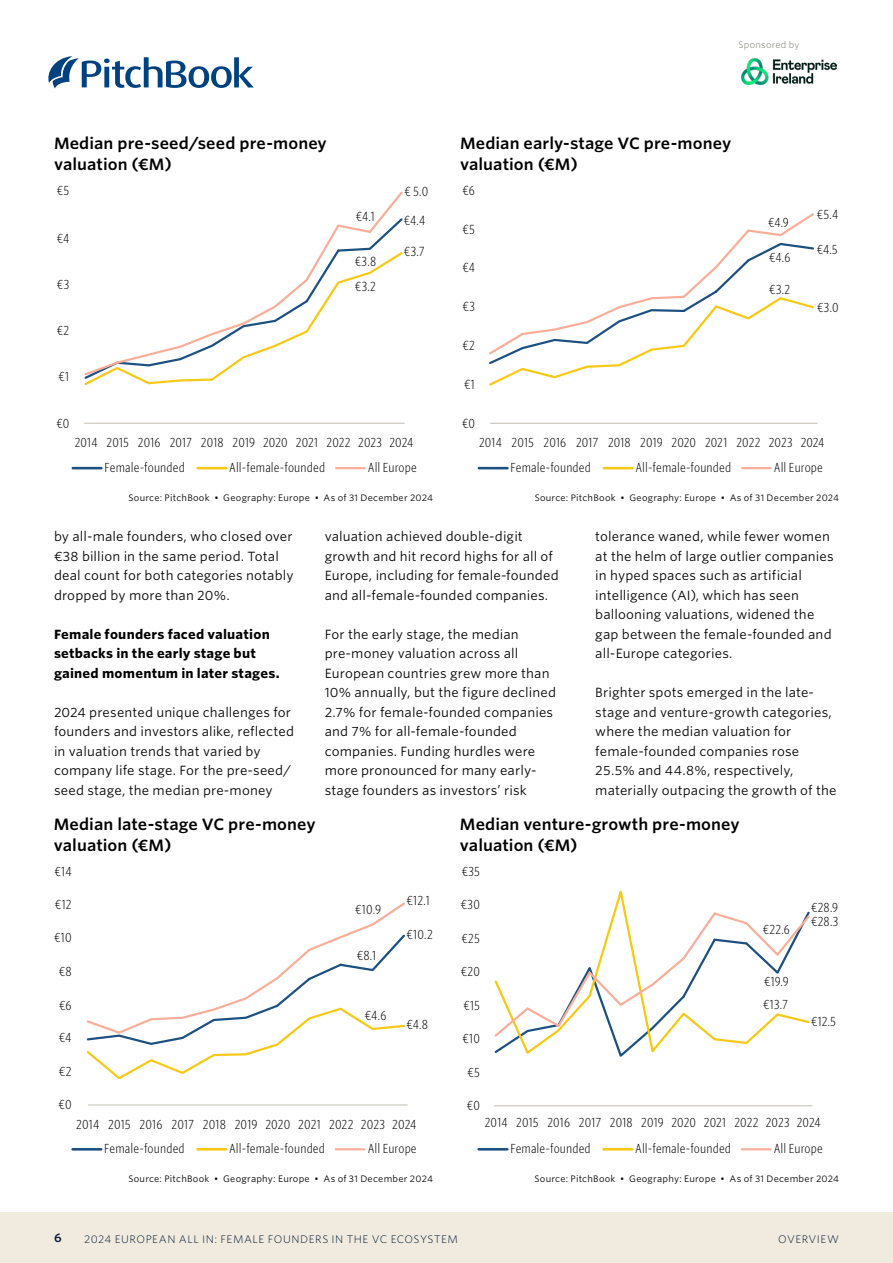
<style>
.page{position:relative;width:893px;height:1263px;background:#fff}
.page>*{position:absolute;margin:0;border:0;box-sizing:border-box;transform-origin:0 0}
.CR_Chart___table_title{font:600 15.75px/21px "Whitney S Sm";letter-spacing:.005em;color:#000}
.CR_Body_copy{font:12.75px/19.5px "Whitney S Sm";letter-spacing:.01em;color:#000}
.CR_Subsection_header{font:700 12.75px/19.5px "Whitney S Sm";letter-spacing:.015em;color:#000}
.t1{font:300 12.6px "Whitney Cond S Sm";color:#000}
.t2{font:300 12.45px/25.7px "Whitney Cond S Sm";letter-spacing:.005em;color:#000}
.t3{font:300 12.45px/24.8px "Whitney Cond S Sm";letter-spacing:.005em;color:#000;scale:1.04 1}
.t4{font:600 12px "Whitney S Sm";color:#051c38}
.CR_Footer_right{font:300 10.5px "Whitney S Sm";letter-spacing:.045em;color:#051c38}
.CR_Source_tag{font:9px "Whitney S Sm";letter-spacing:.025em;color:#000}
.t5{font:300 9px "Whitney S Sm";letter-spacing:.025em;color:#78766f}
</style>
<div class="page">
<div style="left:0;top:1212px;width:893px;height:51px;background:#f0ebde"></div>
<svg style="left:48px;top:56px;width:206px;height:32px"></svg>
<img style="left:741px;top:59px;width:95px;height:26px">
<hr style="left:84px;top:423px;width:321px;height:1px;background:#c0bcb2">
<svg style="left:84px;top:377px;width:134px;height:8px"></svg>
<svg style="left:84px;top:191px;width:319px;height:186px"></svg>
<hr style="left:73px;top:467px;width:28px;height:2px;background:#1c5080">
<hr style="left:198px;top:467px;width:28px;height:2px;background:#f5c914">
<hr style="left:336px;top:467px;width:29px;height:2px;background:#f9ae9a">
<hr style="left:490px;top:423px;width:328px;height:1px;background:#c0bcb2">
<svg style="left:489px;top:356px;width:152px;height:30px"></svg>
<svg style="left:489px;top:213px;width:325px;height:143px"></svg>
<hr style="left:479px;top:467px;width:28px;height:2px;background:#1c5080">
<hr style="left:604px;top:467px;width:28px;height:2px;background:#f5c914">
<hr style="left:742px;top:467px;width:29px;height:2px;background:#f9ae9a">
<hr style="left:88px;top:1104px;width:320px;height:1px;background:#c0bcb2">
<svg style="left:86px;top:902px;width:319px;height:178px"></svg>
<hr style="left:73px;top:1148px;width:28px;height:2px;background:#1c5080">
<hr style="left:197px;top:1148px;width:29px;height:2px;background:#f5c914">
<hr style="left:336px;top:1148px;width:28px;height:2px;background:#f9ae9a">
<hr style="left:494px;top:1105px;width:318px;height:1px;background:#c0bcb2">
<svg style="left:494px;top:890px;width:260px;height:166px"></svg>
<svg style="left:494px;top:911px;width:316px;height:127px"></svg>
<hr style="left:479px;top:1148px;width:28px;height:2px;background:#1c5080">
<hr style="left:604px;top:1148px;width:28px;height:2px;background:#f5c914">
<hr style="left:742px;top:1148px;width:28px;height:2px;background:#f9ae9a">
<p class="t5" style="left:738px;top:38px;width:62px">Sponsored by</p>
<p class="CR_Chart___table_title" style="left:54px;top:132px;width:274px">Median pre-seed/seed pre-money valuation (€M)</p>
<p class="CR_Chart___table_title" style="left:460px;top:132px;width:273px">Median early-stage VC pre-money valuation (€M)</p>
<p class="t2" style="left:57px;top:178px;width:14px">€5</p>
<p class="t1" style="left:404px;top:183px;width:25px">€ 5.0</p>
<p class="t1" style="left:462px;top:182px;width:14px">€6</p>
<p class="t2" style="left:57px;top:225px;width:14px">€4</p>
<p class="t1" style="left:356px;top:209px;width:21px">€4.1</p>
<p class="t1" style="left:404px;top:212px;width:23px">€4.4</p>
<p class="t1" style="left:462px;top:221px;width:14px">€5</p>
<p class="t2" style="left:768px;top:209px;width:22px">€4.9</p>
<p class="t2" style="left:817px;top:201px;width:23px">€5.4</p>
<p class="t1" style="left:355px;top:253px;width:23px">€3.8</p>
<p class="t1" style="left:404px;top:244px;width:22px">€3.7</p>
<p class="t1" style="left:462px;top:260px;width:14px">€4</p>
<p class="t2" style="left:769px;top:244px;width:23px">€4.6</p>
<p class="t2" style="left:817px;top:236px;width:22px">€4.5</p>
<p class="t2" style="left:57px;top:271px;width:14px">€3</p>
<p class="t1" style="left:355px;top:278px;width:23px">€3.2</p>
<p class="t2" style="left:769px;top:276px;width:23px">€3.2</p>
<p class="t1" style="left:463px;top:298px;width:14px">€3</p>
<p class="t2" style="left:817px;top:294px;width:23px">€3.0</p>
<p class="t2" style="left:57px;top:317px;width:14px">€2</p>
<p class="t1" style="left:462px;top:337px;width:14px">€2</p>
<p class="t2" style="left:58px;top:364px;width:12px">€1</p>
<p class="t1" style="left:464px;top:376px;width:12px">€1</p>
<p class="t2" style="left:56px;top:410px;width:14px">€0</p>
<p class="t1" style="left:462px;top:415px;width:14px">€0</p>
<p class="t2" style="left:104px;top:429px;width:310px;text-indent:-30px">2014 2015 2016 2017 2018 2019 2020 2021 2022 2023 2024<br>Female-founded</p>
<p class="t2" style="left:229px;top:454px;width:97px">All-female-founded</p>
<p class="t2" style="left:368px;top:454px;width:50px">All Europe</p>
<p class="CR_Source_tag" style="left:129px;top:491px;width:306px">Source: PitchBook • Geography: Europe • As of 31 December 2024</p>
<p class="t2" style="left:511px;top:429px;width:315px;text-indent:-31px">2014 2015 2016 2017 2018 2019 2020 2021 2022 2023 2024<br>Female-founded</p>
<p class="t2" style="left:635px;top:454px;width:97px">All-female-founded</p>
<p class="t2" style="left:774px;top:454px;width:50px">All Europe</p>
<p class="CR_Source_tag" style="left:535px;top:491px;width:306px">Source: PitchBook • Geography: Europe • As of 31 December 2024</p>
<p class="CR_Body_copy" style="left:54px;top:526px;width:241px">by all-male founders, who closed over €38 billion in the same period. Total deal count for both categories notably dropped by more than 20%.</p>
<p class="CR_Subsection_header" style="left:54px;top:624px;width:227px">Female founders faced valuation setbacks in the early stage but gained momentum in later stages.</p>
<p class="CR_Body_copy" style="left:54px;top:702px;width:241px">2024 presented unique challenges for founders and investors alike, reflected in valuation trends that varied by company life stage. For the pre-seed/ seed stage, the median pre-money</p>
<p class="CR_Body_copy" style="left:325px;top:526px;width:235px">valuation achieved double-digit growth and hit record highs for all of Europe, including for female-founded and all-female-founded companies.</p>
<p class="CR_Body_copy" style="left:325px;top:624px;width:233px">For the early stage, the median pre-money valuation across all European countries grew more than 10% annually, but the figure declined 2.7% for female-founded companies and 7% for all-female-founded companies. Funding hurdles were more pronounced for many early&shy;stage founders as investors’ risk</p>
<p class="CR_Body_copy" style="left:595px;top:526px;width:240px">tolerance waned, while fewer women at the helm of large outlier companies in hyped spaces such as artificial intelligence (AI), which has seen ballooning valuations, widened the gap between the female-founded and all-Europe categories.</p>
<p class="CR_Body_copy" style="left:595px;top:682px;width:243px">Brighter spots emerged in the late&shy;stage and venture-growth categories, where the median valuation for female-founded companies rose 25.5% and 44.8%, respectively, materially outpacing the growth of the</p>
<p class="CR_Chart___table_title" style="left:54px;top:813px;width:263px">Median late-stage VC pre-money valuation (€M)</p>
<p class="CR_Chart___table_title" style="left:460px;top:813px;width:281px">Median venture-growth pre-money valuation (€M)</p>
<p class="t3" style="left:54px;top:859px;width:18px">€14</p>
<p class="t2" style="left:462px;top:858px;width:20px">€35</p>
<p class="t3" style="left:55px;top:891px;width:18px">€12</p>
<p class="t3" style="left:355px;top:897px;width:27px">€10.9</p>
<p class="t3" style="left:406px;top:888px;width:24px">€12.1</p>
<p class="t2" style="left:461px;top:891px;width:21px">€30</p>
<p class="t2" style="left:811px;top:895px;width:29px">€28.9</p>
<p class="t3" style="left:54px;top:925px;width:18px">€10</p>
<p class="t3" style="left:406px;top:922px;width:27px">€10.2</p>
<p class="t2" style="left:461px;top:925px;width:20px">€25</p>
<p class="t2" style="left:763px;top:916px;width:29px">€22.6</p>
<p class="t2" style="left:811px;top:908px;width:29px">€28.3</p>
<p class="t3" style="left:357px;top:943px;width:20px">€8.1</p>
<p class="t3" style="left:59px;top:959px;width:14px">€8</p>
<p class="t2" style="left:461px;top:958px;width:21px">€20</p>
<p class="t2" style="left:764px;top:969px;width:26px">€19.9</p>
<p class="t3" style="left:59px;top:992px;width:14px">€6</p>
<p class="t3" style="left:365px;top:1002px;width:22px">€4.6</p>
<p class="t3" style="left:406px;top:1012px;width:22px">€4.8</p>
<p class="t2" style="left:463px;top:992px;width:18px">€15</p>
<p class="t2" style="left:763px;top:991px;width:26px">€13.7</p>
<p class="t2" style="left:811px;top:1008px;width:27px">€12.5</p>
<p class="t3" style="left:59px;top:1025px;width:14px">€4</p>
<p class="t2" style="left:462px;top:1025px;width:19px">€10</p>
<p class="t3" style="left:59px;top:1058px;width:14px">€2</p>
<p class="t2" style="left:467px;top:1059px;width:14px">€5</p>
<p class="t3" style="left:59px;top:1092px;width:14px">€0</p>
<p class="t2" style="left:467px;top:1092px;width:14px">€0</p>
<p class="t3" style="left:104px;top:1111px;width:302px;text-indent:-28px">2014 2015 2016 2017 2018 2019 2020 2021 2022 2023 2024<br>Female-founded</p>
<p class="t2" style="left:229px;top:1135px;width:97px">All-female-founded</p>
<p class="t2" style="left:368px;top:1135px;width:50px">All Europe</p>
<p class="CR_Source_tag" style="left:128px;top:1172px;width:306px">Source: PitchBook • Geography: Europe • As of 31 December 2024</p>
<p class="t2" style="left:510px;top:1108px;width:312px;line-height:26.8px;text-indent:-26px">2014 2015 2016 2017 2018 2019 2020 2021 2022 2023 2024<br>Female-founded</p>
<p class="t2" style="left:635px;top:1135px;width:97px">All-female-founded</p>
<p class="t2" style="left:774px;top:1135px;width:50px">All Europe</p>
<p class="CR_Source_tag" style="left:534px;top:1172px;width:306px">Source: PitchBook • Geography: Europe • As of 31 December 2024</p>
<p class="t4" style="left:54px;top:1229px;width:9px">6</p>
<p class="CR_Footer_right" style="left:84px;top:1231px;width:375px">2024 EUROPEAN ALL IN: FEMALE FOUNDERS IN THE VC ECOSYSTEM</p>
<p class="CR_Footer_right" style="left:778px;top:1231px;width:62px">OVERVIEW</p>
</div>
